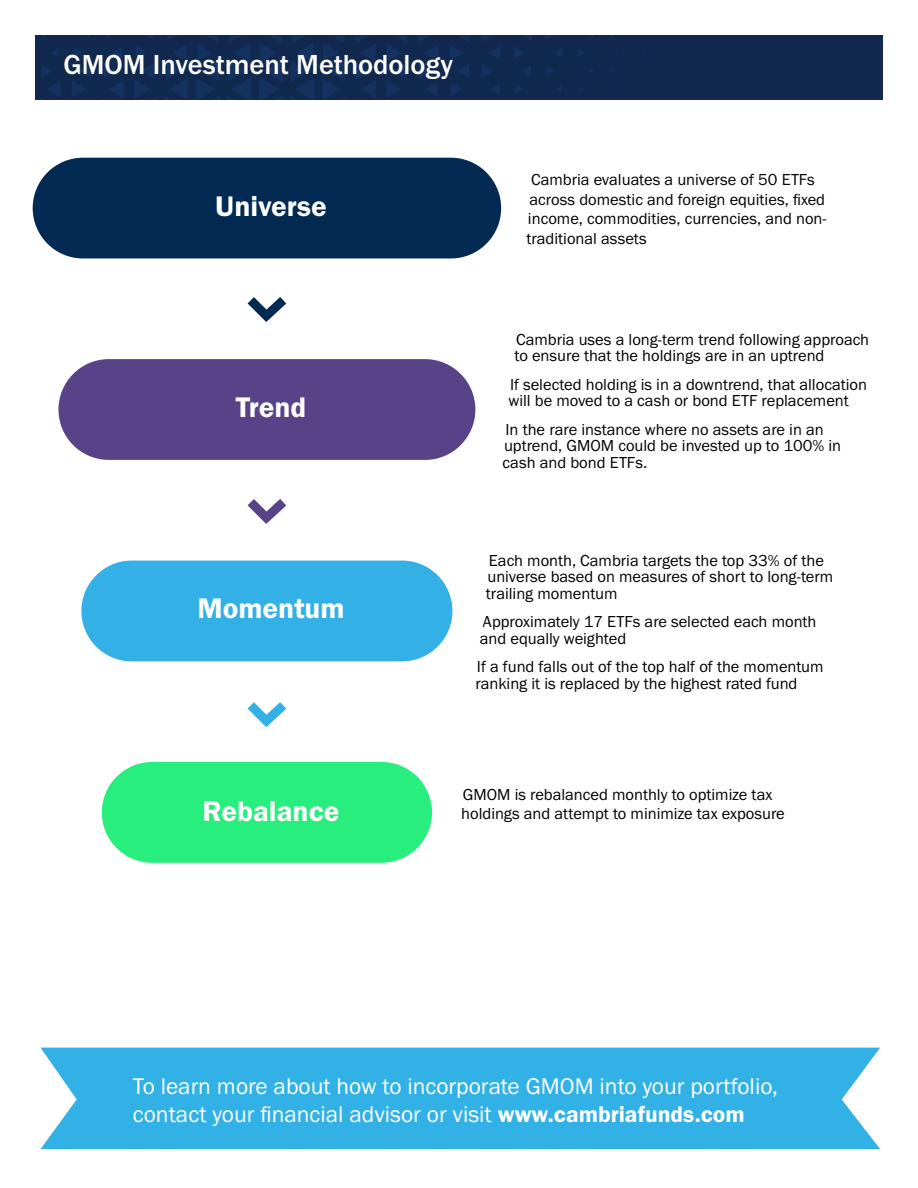
<style>
.page{position:relative;width:918px;height:1188px;background:#fff}
.page>*{position:absolute;margin:0;border:0;box-sizing:border-box;transform-origin:0 0}
.t1{font:29.4px "Franklin Gothic URW Dem";color:#fff}
.t2{font:500 28.5px "Franklin Gothic URW";color:#fff}
.t3{font:23.4px/28.2px "Franklin Gothic URW Boo";color:#fff}
.t4{font:16.5px/16.5px "Franklin Gothic URW Boo";color:#000}
.s1{font-family:"Franklin Gothic URW Dem"}
</style>
<div class="page">
<svg style="left:248px;top:297px;width:38px;height:25px"></svg>
<svg style="left:248px;top:499px;width:38px;height:25px"></svg>
<svg style="left:248px;top:702px;width:38px;height:25px"></svg>
<div style="left:33px;top:158px;width:468px;height:100px;background:#022a53;border-radius:50px"></div>
<div style="left:58px;top:359px;width:417px;height:101px;background:#584389;border-radius:50px"></div>
<div style="left:81px;top:561px;width:371px;height:100px;background:#33b1e7;border-radius:50px"></div>
<div style="left:102px;top:762px;width:330px;height:101px;background:#27ee7c;border-radius:50px"></div>
<img style="left:35px;top:35px;width:847px;height:65px">
<div style="left:40px;top:1048px;width:840px;height:101px;background:#32b1e7"></div>
<h2 class="t2" style="left:63px;top:46px;width:391px">GMOM Investment Methodology</h2>
<h1 class="t1" style="left:215px;top:188px;width:113px">Universe</h1>
<h1 class="t1" style="left:236px;top:389px;width:72px">Trend</h1>
<h1 class="t1" style="left:197px;top:590px;width:149px">Momentum</h1>
<p class="t4" style="left:526px;top:170px;width:302px;line-height:19.5px">Cambria evaluates a universe of 50 ETFs across domestic and foreign equities, fixed income, commodities, currencies, and non&shy;traditional assets</p>
<p class="t4" style="left:515px;top:331px;width:356px">Cambria uses a long-term trend following approach to ensure that the holdings are in an uptrend</p>
<p class="t4" style="left:509px;top:376px;width:360px">If selected holding is in a downtrend, that allocation will be moved to a cash or bond ETF replacement</p>
<p class="t4" style="left:503px;top:421px;width:340px">In the rare instance where no assets are in an uptrend, GMOM could be invested up to 100% in cash and bond ETFs.</p>
<p class="t4" style="left:486px;top:552px;width:349px">Each month, Cambria targets the top 33% of the universe based on measures of short to long-term trailing momentum</p>
<p class="t4" style="left:480px;top:613px;width:338px">Approximately 17 ETFs are selected each month and equally weighted</p>
<p class="t4" style="left:475px;top:658px;width:350px">If a fund falls out of the top half of the momentum ranking it is replaced by the highest rated fund</p>
<h1 class="t1" style="left:203px;top:793px;width:138px">Rebalance</h1>
<p class="t4" style="left:461px;top:784px;width:325px;line-height:19.5px">GMOM is rebalanced monthly to optimize tax holdings and attempt to minimize tax exposure</p>
<h3 class="t3" style="left:133px;top:1071px;width:647px">To learn more about how to incorporate GMOM into your portfolio, contact your financial advisor or visit <span class="s1">www.cambriafunds.com</span></h3>
</div>
